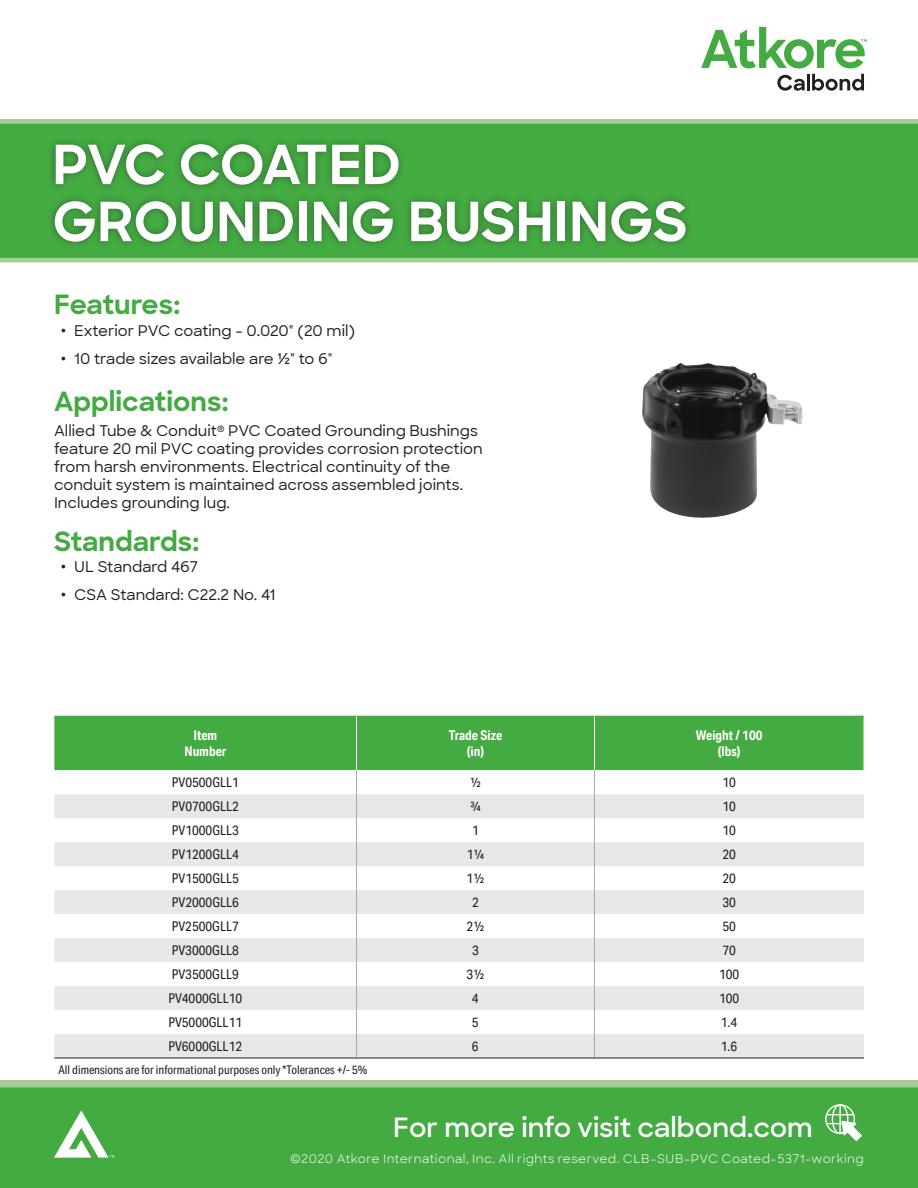
<style>
.page{position:relative;width:918px;height:1188px;background:#fff}
.page>*{position:absolute;margin:0;border:0;box-sizing:border-box;transform-origin:0 0}
.t1{font:700 54px/57px "Sharp Sans";color:#fff}
.t2{font:700 27px "Sharp Sans";color:#44aa42}
.t3{font:600 27px "Sharp Sans";color:#fff}
.t4{font:500 15px/18px "Sharp Sans";color:#231f20}
.t5{font:13.5px "Aktiv Grotesk Cd";color:#231f20}
.t6{font:700 13.5px/16.2px "Aktiv Grotesk Cd";color:#fff;text-align:center}
.t7{font:12px "Sharp Sans";letter-spacing:.035em;color:#fff}
.t8{font:12px "Aktiv Grotesk Cd";color:#231f20}
.s1{font-family:"Roboto Condensed";font-weight:700}
</style>
<div class="page">
<svg style="left:0;top:1080px;width:918px;height:108px;background:#4aac48"></svg>
<div style="left:825px;top:1104px;width:30px;height:30px;border:1px solid #fff;border-radius:50%"></div>
<div style="left:832px;top:1104px;width:16px;height:30px;border:1px solid #fff;border-radius:50%"></div>
<hr style="left:839px;top:1105px;width:2px;height:28px;background:#fff">
<svg style="left:827px;top:1114px;width:36px;height:28px"></svg>
<svg style="left:54px;top:1110px;width:60px;height:48px"></svg>
<div style="left:0;top:124px;width:918px;height:138px;background:#44aa42"></div>
<div style="left:47px;top:137px;width:646px;height:112px;background:#231f20;opacity:.44"></div>
<div style="left:0;top:119px;width:918px;height:5px;background:#a3ce95"></div>
<svg style="left:701px;top:27px;width:166px;height:64px"></svg>
<div style="left:54px;top:716px;width:810px;height:54px;background:#44aa42"></div>
<svg style="left:54px;top:794px;width:810px;height:264px;fill:#e6e7e9"></svg>
<hr style="left:356px;top:716px;width:1px;height:54px;background:#fff">
<hr style="left:594px;top:716px;width:1px;height:54px;background:#fff">
<svg style="left:356px;top:770px;width:1px;height:288px"></svg>
<svg style="left:594px;top:770px;width:1px;height:288px"></svg>
<hr style="left:54px;top:1058px;width:302px;height:1px;background:#231f20">
<hr style="left:356px;top:1058px;width:238px;height:1px;background:#231f20">
<hr style="left:594px;top:1058px;width:270px;height:1px;background:#231f20">
<img style="left:642px;top:363px;width:161px;height:155px">
<h1 class="t1" style="left:52px;top:134px;width:637px">PVC COATED<br>GROUNDING BUSHINGS</h1>
<h2 class="t2" style="left:54px;top:284px;width:128px">Features:</h2>
<p class="t4" style="left:61px;top:315px;width:296px;line-height:28px"><span class="s1">ꞏ</span> Exterior PVC coating - 0.020" (20 mil) <span class="s1">ꞏ</span> 10 trade sizes available are 1/2" to 6"</p>
<h2 class="t2" style="left:54px;top:381px;width:176px">Applications:</h2>
<p class="t4" style="left:54px;top:421px;width:430px">Allied Tube &amp; Conduit<sup>®</sup> PVC Coated Grounding Bushings feature 20 mil PVC coating provides corrosion protection from harsh environments. Electrical continuity of the conduit system is maintained across assembled joints.<br>Includes grounding lug.</p>
<h2 class="t2" style="left:54px;top:521px;width:147px">Standards:</h2>
<p class="t4" style="left:61px;top:552px;width:216px;line-height:28px"><span class="s1">ꞏ</span> UL Standard 467<br><span class="s1">ꞏ</span> CSA Standard: C22.2 No. 41</p>
<p class="t6" style="left:184px;top:727px;width:43px">Item<br>Number</p>
<p class="t6" style="left:449px;top:727px;width:55px">Trade Size (in)</p>
<p class="t6" style="left:696px;top:727px;width:68px">Weight / 100 (lbs)</p>
<p class="t5" style="left:172px;top:774px;width:69px">PV0500GLL1</p>
<p class="t5" style="left:470px;top:774px;width:12px">1/2</p>
<p class="t5" style="left:723px;top:774px;width:15px">10</p>
<p class="t5" style="left:172px;top:798px;width:69px">PV0700GLL2</p>
<p class="t5" style="left:470px;top:798px;width:12px">3/4</p>
<p class="t5" style="left:722px;top:798px;width:15px">10</p>
<p class="t5" style="left:172px;top:822px;width:69px">PV1000GLL3</p>
<p class="t5" style="left:472px;top:822px;width:8px">1</p>
<p class="t5" style="left:722px;top:822px;width:15px">10</p>
<p class="t5" style="left:172px;top:846px;width:69px">PV1200GLL4</p>
<p class="t5" style="left:467px;top:846px;width:19px">11/4</p>
<p class="t5" style="left:722px;top:846px;width:15px">20</p>
<p class="t5" style="left:172px;top:870px;width:69px">PV1500GLL5</p>
<p class="t5" style="left:467px;top:870px;width:19px">11/2</p>
<p class="t5" style="left:722px;top:870px;width:15px">20</p>
<p class="t5" style="left:172px;top:894px;width:69px">PV2000GLL6</p>
<p class="t5" style="left:472px;top:894px;width:8px">2</p>
<p class="t5" style="left:722px;top:894px;width:15px">30</p>
<p class="t5" style="left:172px;top:918px;width:69px">PV2500GLL7</p>
<p class="t5" style="left:467px;top:918px;width:19px">21/2</p>
<p class="t5" style="left:722px;top:918px;width:15px">50</p>
<p class="t5" style="left:172px;top:942px;width:69px">PV3000GLL8</p>
<p class="t5" style="left:472px;top:942px;width:8px">3</p>
<p class="t5" style="left:722px;top:942px;width:15px">70</p>
<p class="t5" style="left:172px;top:966px;width:69px">PV3500GLL9</p>
<p class="t5" style="left:467px;top:966px;width:19px">31/2</p>
<p class="t5" style="left:719px;top:966px;width:22px">100</p>
<p class="t5" style="left:168px;top:990px;width:75px">PV4000GLL10</p>
<p class="t5" style="left:472px;top:990px;width:8px">4</p>
<p class="t5" style="left:719px;top:990px;width:22px">100</p>
<p class="t5" style="left:168px;top:1014px;width:75px">PV5000GLL11</p>
<p class="t5" style="left:472px;top:1014px;width:8px">5</p>
<p class="t5" style="left:721px;top:1014px;width:18px">1.4</p>
<p class="t5" style="left:168px;top:1038px;width:75px">PV6000GLL12</p>
<p class="t5" style="left:472px;top:1038px;width:8px">6</p>
<p class="t5" style="left:721px;top:1038px;width:18px">1.6</p>
<p class="t8" style="left:59px;top:1063px;width:310px">All dimensions are for informational purposes only *Tolerances +/- 5%</p>
<h2 class="t3" style="left:393px;top:1108px;width:421px">For more info visit calbond.com</h2>
<p class="t7" style="left:290px;top:1150px;width:575px">©2020 Atkore International, Inc. All rights reserved. CLB-SUB-PVC Coated-5371-working</p>
</div>
